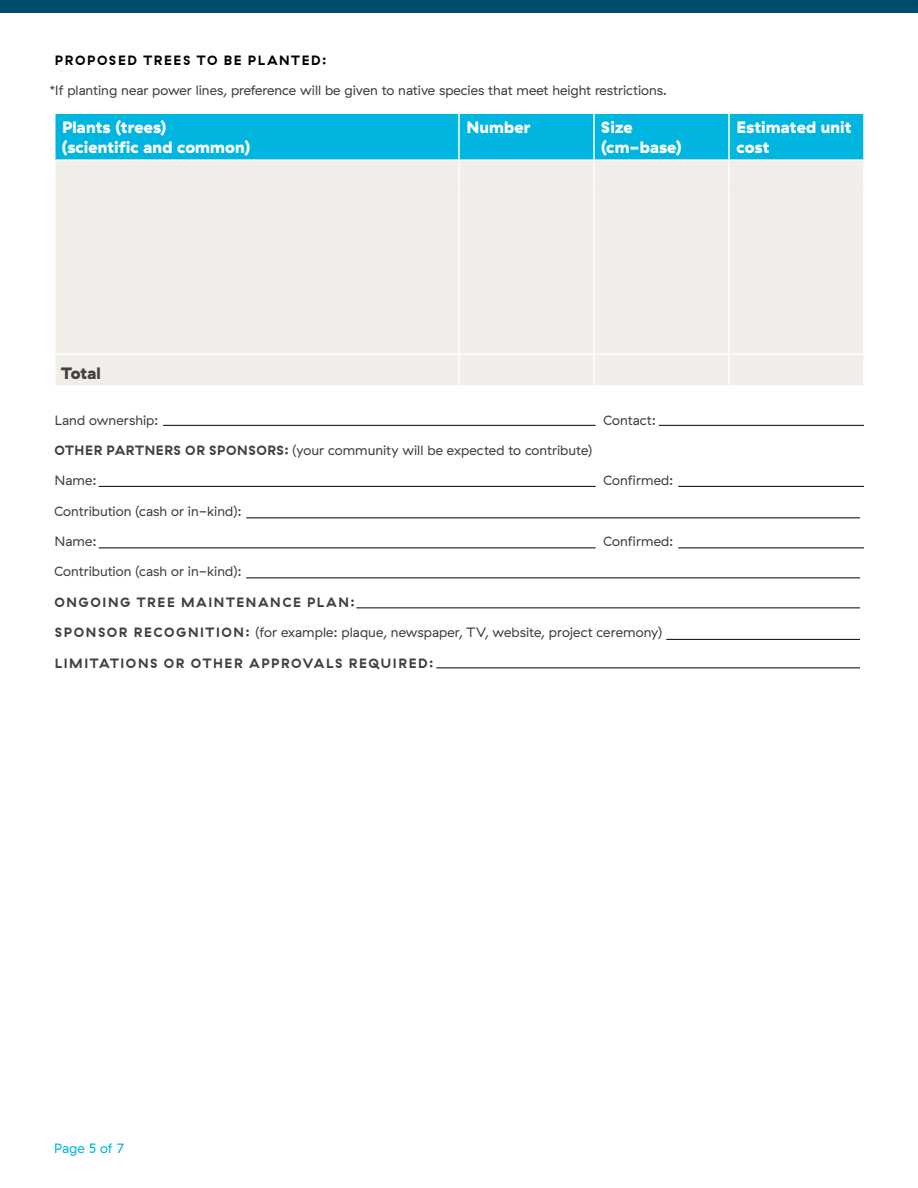
<style>
.page{position:relative;width:918px;height:1188px;background:#fff}
.page>*{position:absolute;margin:0;border:0;box-sizing:border-box;transform-origin:0 0}
.t1{font:900 16.5px/20.2px "GT Haptik";letter-spacing:.005em;color:#fff}
.t2{font:900 16.5px "GT Haptik";color:#414042}
.t3{font:13.5px "GT Haptik";color:#414042}
.t4{font:700 13.5px "GT Haptik";letter-spacing:.115em;color:#414042}
.t5{font:700 13.5px "GT Haptik";letter-spacing:.115em;color:#000}
.t6{font:13.5px "GT Haptik";letter-spacing:.005em;color:#00b5df}
.s1{font-weight:700}
</style>
<div class="page">
<div style="left:56px;top:114px;width:807px;height:45px;background:#00b5df"></div>
<div style="left:56px;top:161px;width:807px;height:224px;background:#f1ede9"></div>
<hr style="left:458px;top:114px;width:2px;height:45px;background:#fff">
<hr style="left:593px;top:114px;width:2px;height:45px;background:#fff">
<hr style="left:728px;top:114px;width:2px;height:45px;background:#fff">
<hr style="left:458px;top:161px;width:2px;height:23px;background:#fff">
<hr style="left:593px;top:161px;width:2px;height:23px;background:#fff">
<hr style="left:728px;top:161px;width:2px;height:23px;background:#fff">
<hr style="left:458px;top:184px;width:2px;height:170px;background:#fff">
<hr style="left:593px;top:184px;width:2px;height:170px;background:#fff">
<hr style="left:728px;top:184px;width:2px;height:170px;background:#fff">
<hr style="left:54px;top:354px;width:405px;height:1px;background:#fff">
<hr style="left:459px;top:354px;width:135px;height:1px;background:#fff">
<hr style="left:458px;top:355px;width:2px;height:30px;background:#fff">
<hr style="left:594px;top:354px;width:135px;height:1px;background:#fff">
<hr style="left:593px;top:355px;width:2px;height:30px;background:#fff">
<hr style="left:729px;top:354px;width:136px;height:1px;background:#fff">
<hr style="left:728px;top:355px;width:2px;height:30px;background:#fff">
<hr style="left:163px;top:425px;width:433px;height:1px;background:#000">
<hr style="left:659px;top:425px;width:205px;height:1px;background:#000">
<hr style="left:678px;top:486px;width:186px;height:1px;background:#000">
<hr style="left:99px;top:486px;width:497px;height:1px;background:#000">
<hr style="left:246px;top:518px;width:614px;height:1px;background:#000">
<hr style="left:246px;top:578px;width:614px;height:1px;background:#000">
<hr style="left:356px;top:608px;width:504px;height:1px;background:#000">
<hr style="left:436px;top:668px;width:424px;height:1px;background:#000">
<hr style="left:666px;top:639px;width:194px;height:1px;background:#000">
<hr style="left:678px;top:548px;width:186px;height:1px;background:#000">
<hr style="left:99px;top:548px;width:497px;height:1px;background:#000">
<div style="left:0;top:0;width:918px;height:12px;background:#004c6c"></div>
<p class="t5" style="left:55px;top:52px;width:273px">PROPOSED TREES TO BE PLANTED:</p>
<p class="t3" style="left:49px;top:83px;width:619px">*If planting near power lines, preference will be given to native species that meet height restrictions.</p>
<p class="t1" style="left:61px;top:117px;width:191px">Plants (trees)<br>(scientific and common)</p>
<p class="t1" style="left:466px;top:117px;width:66px">Number</p>
<p class="t1" style="left:601px;top:117px;width:83px">Size (cm-base)</p>
<p class="t1" style="left:736px;top:117px;width:117px">Estimated unit cost</p>
<p class="t2" style="left:61px;top:363px;width:41px">Total</p>
<p class="t3" style="left:55px;top:412px;width:105px">Land ownership:</p>
<p class="t3" style="left:603px;top:412px;width:55px">Contact:</p>
<p class="t3" style="left:54px;top:442px;width:539px"><span class="s1">OTHER PARTNERS OR SPONSORS:</span> (your community will be expected to contribute)</p>
<p class="t3" style="left:55px;top:473px;width:43px">Name:</p>
<p class="t3" style="left:603px;top:473px;width:72px">Confirmed:</p>
<p class="t3" style="left:54px;top:503px;width:189px">Contribution (cash or in-kind):</p>
<p class="t3" style="left:55px;top:534px;width:43px">Name:</p>
<p class="t3" style="left:603px;top:534px;width:72px">Confirmed:</p>
<p class="t3" style="left:54px;top:564px;width:189px">Contribution (cash or in-kind):</p>
<p class="t4" style="left:54px;top:594px;width:302px">ONGOING TREE MAINTENANCE PLAN:</p>
<p class="t3" style="left:55px;top:625px;width:609px"><span class="s1">SPONSOR RECOGNITION:</span> (for example: plaque, newspaper, TV, website, project ceremony)</p>
<p class="t4" style="left:55px;top:654px;width:380px">LIMITATIONS OR OTHER APPROVALS REQUIRED:</p>
<p class="t6" style="left:54px;top:1140px;width:72px">Page 5 of 7</p>
</div>
